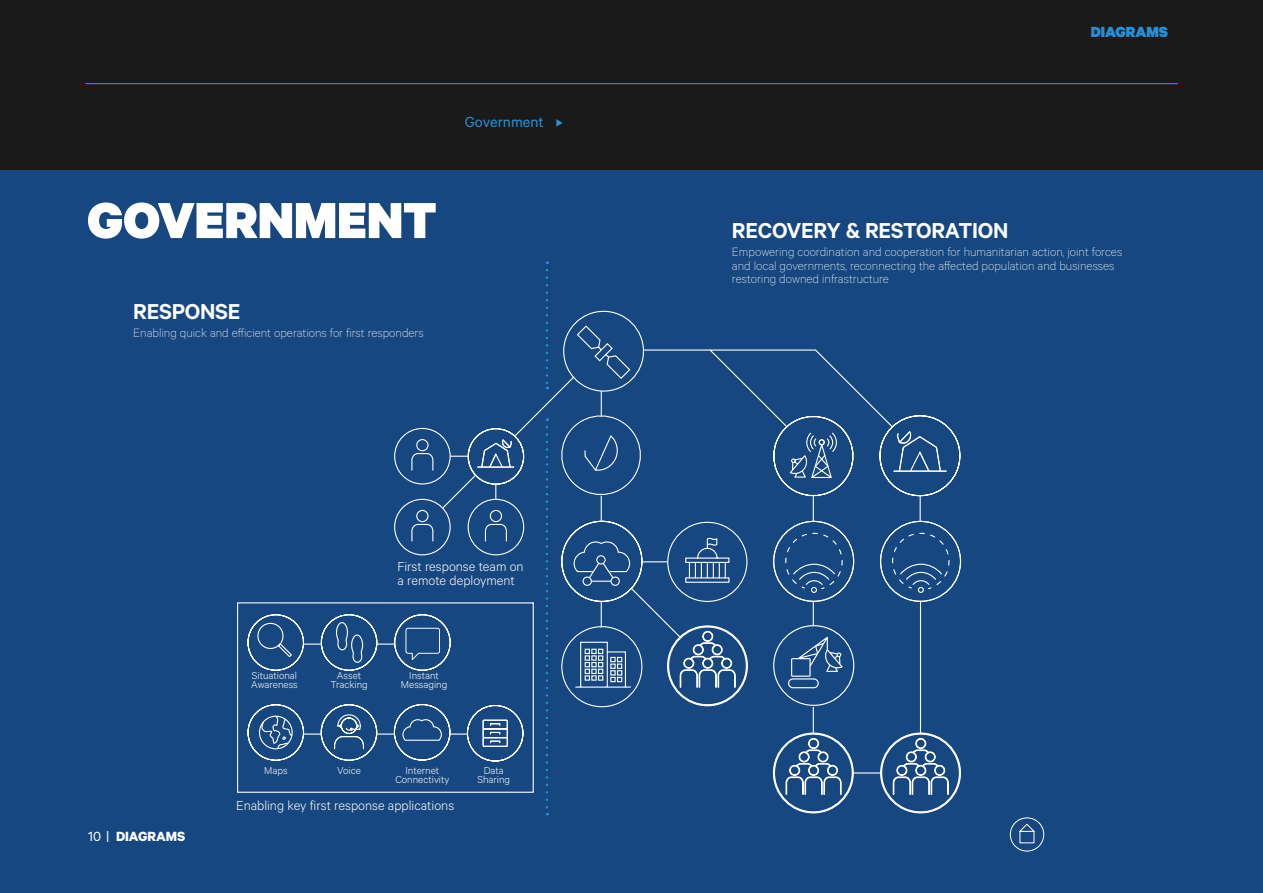
<style>
.page{position:relative;width:1263px;height:893px;background:#fff}
.page>*{position:absolute;margin:0;border:0;box-sizing:border-box;transform-origin:0 0}
.Sub_title_black{font:900 57px "Calibre";color:#fff}
.Intro_text_white{font:600 24.3px "Calibre";letter-spacing:-.01em;color:#fff}
.t1{font:16.5px "Calibre";color:#2590d8}
.t2{font:900 16.5px "Calibre";color:#2590d8}
.t3{font:700 15px "Calibre";color:#fff}
.Intro_text_white-2{font:300 14.7px/13.5px "Calibre";color:#fff}
.Intro_text_white-3{font:100 13.5px/13.5px "Calibre";color:#fff}
.Intro_text_white-4{font:300 11.4px "Calibre";color:#fff}
.s1{font-weight:400}
</style>
<div class="page">
<div style="left:0;top:0;width:1263px;height:170px;background:#1a1a1a"></div>
<hr style="left:85px;top:83px;width:1093px;height:1px;background:#2590d8">
<div style="left:0;top:170px;width:1263px;height:723px;background:#174780"></div>
<svg style="left:237px;top:602px;width:156px;height:191px"></svg>
<svg style="left:302px;top:349px;width:575px;height:386px"></svg>
<svg style="left:247px;top:614px;width:131px;height:147px"></svg>
<svg style="left:768px;top:411px;width:193px;height:402px"></svg>
<svg style="left:393px;top:270px;width:355px;height:545px"></svg>
<svg style="left:556px;top:119px;width:7px;height:8px"></svg>
<svg style="left:1009px;top:817px;width:35px;height:35px"></svg>
<p class="t1" style="left:465px;top:112px;width:80px">Government</p>
<p class="Sub_title_black" style="left:87px;top:184px;width:351px">GOVERNMENT</p>
<p class="Intro_text_white" style="left:133px;top:297px;width:109px">RESPONSE</p>
<p class="Intro_text_white-3" style="left:133px;top:325px;width:292px">Enabling quick and efficient operations for first responders</p>
<p class="Intro_text_white-2" style="left:397px;top:559px;width:128px">First response team on a remote deployment</p>
<p class="Intro_text_white-4" style="left:252px;top:669px;width:47px">Situational</p>
<p class="Intro_text_white-4" style="left:251px;top:678px;width:48px">Awareness</p>
<p class="Intro_text_white-4" style="left:337px;top:669px;width:26px">Asset</p>
<p class="Intro_text_white-4" style="left:330px;top:678px;width:39px">Tracking</p>
<p class="Intro_text_white-4" style="left:409px;top:669px;width:31px">Instant</p>
<p class="Intro_text_white-4" style="left:401px;top:678px;width:48px">Messaging</p>
<p class="t3" style="left:88px;top:827px;width:98px"><span class="s1">10 |</span> DIAGRAMS</p>
<p class="Intro_text_white-4" style="left:264px;top:763px;width:25px">Maps</p>
<p class="Intro_text_white-4" style="left:337px;top:763px;width:25px">Voice</p>
<p class="Intro_text_white-2" style="left:236px;top:798px;width:220px">Enabling key first response applications</p>
<p class="Intro_text_white-4" style="left:405px;top:763px;width:35px">Internet</p>
<p class="Intro_text_white-4" style="left:395px;top:772px;width:56px">Connectivity</p>
<p class="Intro_text_white-4" style="left:484px;top:763px;width:22px">Data</p>
<p class="Intro_text_white-4" style="left:477px;top:772px;width:34px">Sharing</p>
<p class="t2" style="left:1091px;top:22px;width:79px">DIAGRAMS</p>
<p class="Intro_text_white" style="left:732px;top:216px;width:278px">RECOVERY &amp; RESTORATION</p>
<p class="Intro_text_white-3" style="left:732px;top:244px;width:392px">Empowering coordination and cooperation for humanitarian action, joint forces and local governments, reconnecting the affected population and businesses</p>
<p class="Intro_text_white-3" style="left:732px;top:271px;width:159px">restoring downed infrastructure</p>
</div>
